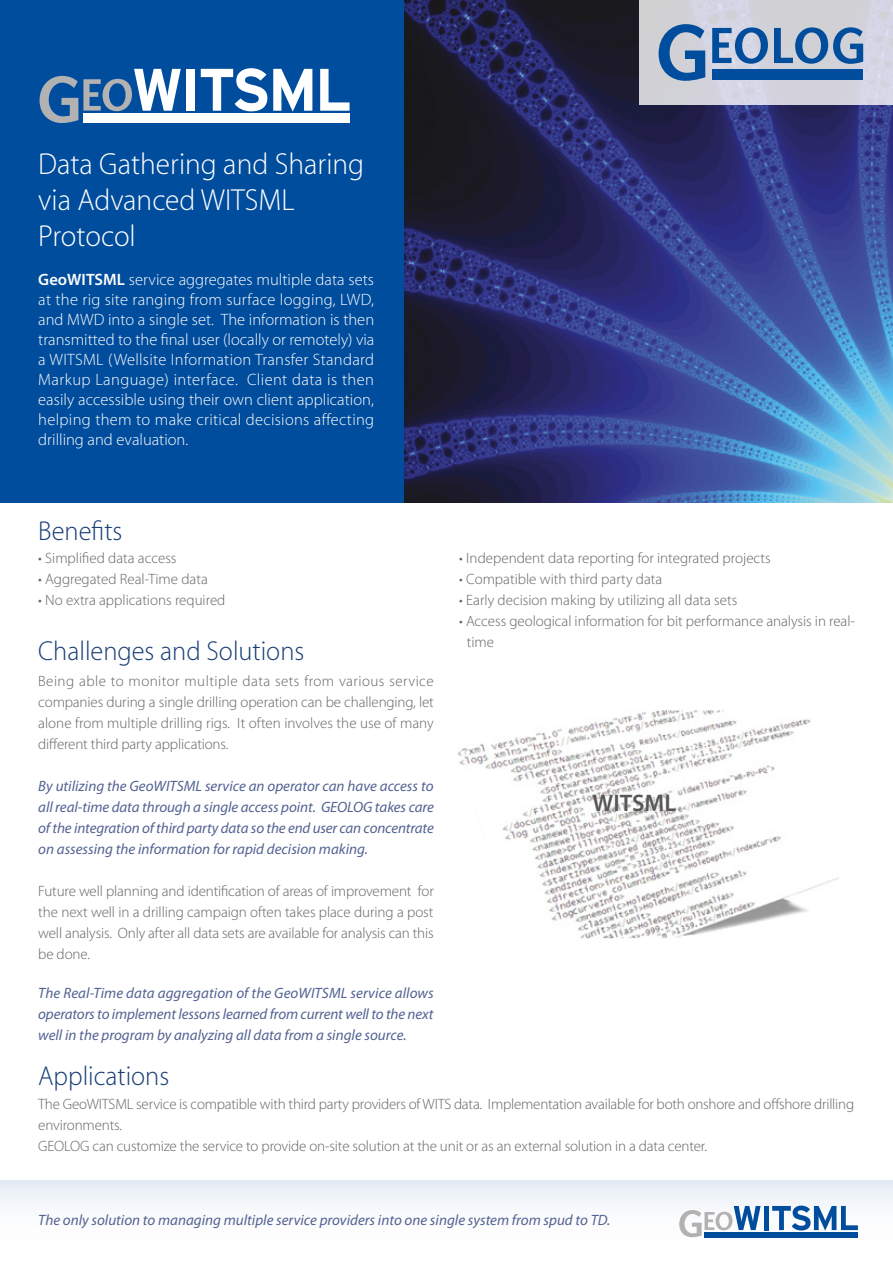
<style>
.page{position:relative;width:893px;height:1263px;background:#fff}
.page>*{position:absolute;margin:0;border:0;box-sizing:border-box;transform-origin:0 0}
.t1{font:100 30px/36px "Myriad Set Pro";color:#fff}
.t2{font:100 27px "Myriad Set Pro";color:#183e75}
.t3{font:600 24px "Myriad Pro";color:#575756}
.t4{font:300 16.5px/20.1px "Myriad Pro";letter-spacing:.02em;color:#fff;text-align:justify}
.t5{font:300 15px/21px "Myriad Pro";letter-spacing:-.01em;color:#646363;text-align:justify}
.t6{font:italic 15px/21px "Myriad Pro";color:#536292;text-align:justify}
.s1{font-weight:600}
</style>
<div class="page">
<img style="left:404px;top:0;width:489px;height:503px">
<div style="left:0;top:0;width:404px;height:503px;background:#004d9d"></div>
<div style="left:639px;top:0;width:254px;height:105px;background:linear-gradient(to bottom,#d2d2da,#d3d3e0)"></div>
<div style="left:0;top:1180px;width:893px;height:83px;background:linear-gradient(to bottom,#eaf0f6,#fff)"></div>
<img style="left:458px;top:710px;width:380px;height:228px">
<div style="left:764px;top:1206px;width:5px;height:24px;background:#004d9d"></div>
<svg style="left:772px;top:1205px;width:86px;height:25px"></svg>
<svg style="left:679px;top:1206px;width:82px;height:31px"></svg>
<div style="left:704px;top:1232px;width:154px;height:5px;background:#004d9d"></div>
<div style="left:187px;top:69px;width:8px;height:42px;background:#fff"></div>
<svg style="left:201px;top:68px;width:66px;height:43px"></svg>
<svg style="left:273px;top:69px;width:39px;height:43px"></svg>
<svg style="left:320px;top:69px;width:30px;height:42px"></svg>
<svg style="left:40px;top:69px;width:141px;height:54px"></svg>
<div style="left:83px;top:114px;width:267px;height:9px;background:#fff"></div>
<svg style="left:659px;top:24px;width:46px;height:57px;background:#688fba"></svg>
<svg style="left:712px;top:27px;width:56px;height:37px;background:#6e93c1"></svg>
<svg style="left:774px;top:27px;width:89px;height:37px;background:#7697bd"></svg>
<div style="left:712px;top:69px;width:151px;height:11px;background:#004d9d"></div>
<h1 class="t1" style="left:38px;top:144px;width:327px">Data Gathering and Sharing via Advanced WITSML<br>Protocol</h1>
<p class="t4" style="left:38px;top:269px;width:338px"><span class="s1">GeoWITSML</span> service aggregates multiple data sets at the rig site ranging from surface logging, LWD, and MWD into a single set. The information is then transmitted to the final user (locally or remotely) via a WITSML (Wellsite Information Transfer Standard Markup Language) interface. Client data is then easily accessible using their own client application, helping them to make critical decisions affecting drilling and evaluation.</p>
<h2 class="t2" style="left:38px;top:510px;width:86px">Benefits</h2>
<p class="t5" style="left:38px;top:548px;width:140px">• Simplified data access</p>
<p class="t5" style="left:38px;top:569px;width:171px">• Aggregated Real-Time data</p>
<p class="t5" style="left:38px;top:590px;width:189px">• No extra applications required</p>
<h2 class="t2" style="left:38px;top:630px;width:268px">Challenges and Solutions</h2>
<p class="t5" style="left:38px;top:671px;width:397px">Being able to monitor multiple data sets from various service companies during a single drilling operation can be challenging, let alone from multiple drilling rigs. It often involves the use of many different third party applications.</p>
<p class="t6" style="left:38px;top:776px;width:397px">By utilizing the GeoWITSML service an operator can have access to all real-time data through a single access point. GEOLOG takes care of the integration of third party data so the end user can concentrate on assessing the information for rapid decision making.</p>
<p class="t5" style="left:38px;top:881px;width:397px">Future well planning and identification of areas of improvement for the next well in a drilling campaign often takes place during a post well analysis. Only after all data sets are available for analysis can this be done.</p>
<p class="t6" style="left:38px;top:983px;width:397px">The Real-Time data aggregation of the GeoWITSML service allows operators to implement lessons learned from current well to the next well in the program by analyzing all data from a single source.</p>
<h2 class="t2" style="left:38px;top:1056px;width:133px">Applications</h2>
<p class="t5" style="left:459px;top:548px;width:313px">• Independent data reporting for integrated projects</p>
<p class="t5" style="left:459px;top:569px;width:205px">• Compatible with third party data</p>
<p class="t5" style="left:459px;top:590px;width:280px">• Early decision making by utilizing all data sets</p>
<p class="t5" style="left:467px;top:611px;width:390px;text-indent:-8px">• Access geological information for bit performance analysis in real&shy;time</p>
<h3 class="t3" style="left:593px;top:788px;width:85px">WITSML</h3>
<p class="t5" style="left:38px;top:1094px;width:817px;text-align:left">The GeoWITSML service is compatible with third party providers of WITS data. Implementation available for both onshore and offshore drilling environments.<br>GEOLOG can customize the service to provide on-site solution at the unit or as an external solution in a data center.</p>
<p class="t6" style="left:38px;top:1210px;width:573px">The only solution to managing multiple service providers into one single system from spud to TD.</p>
</div>
